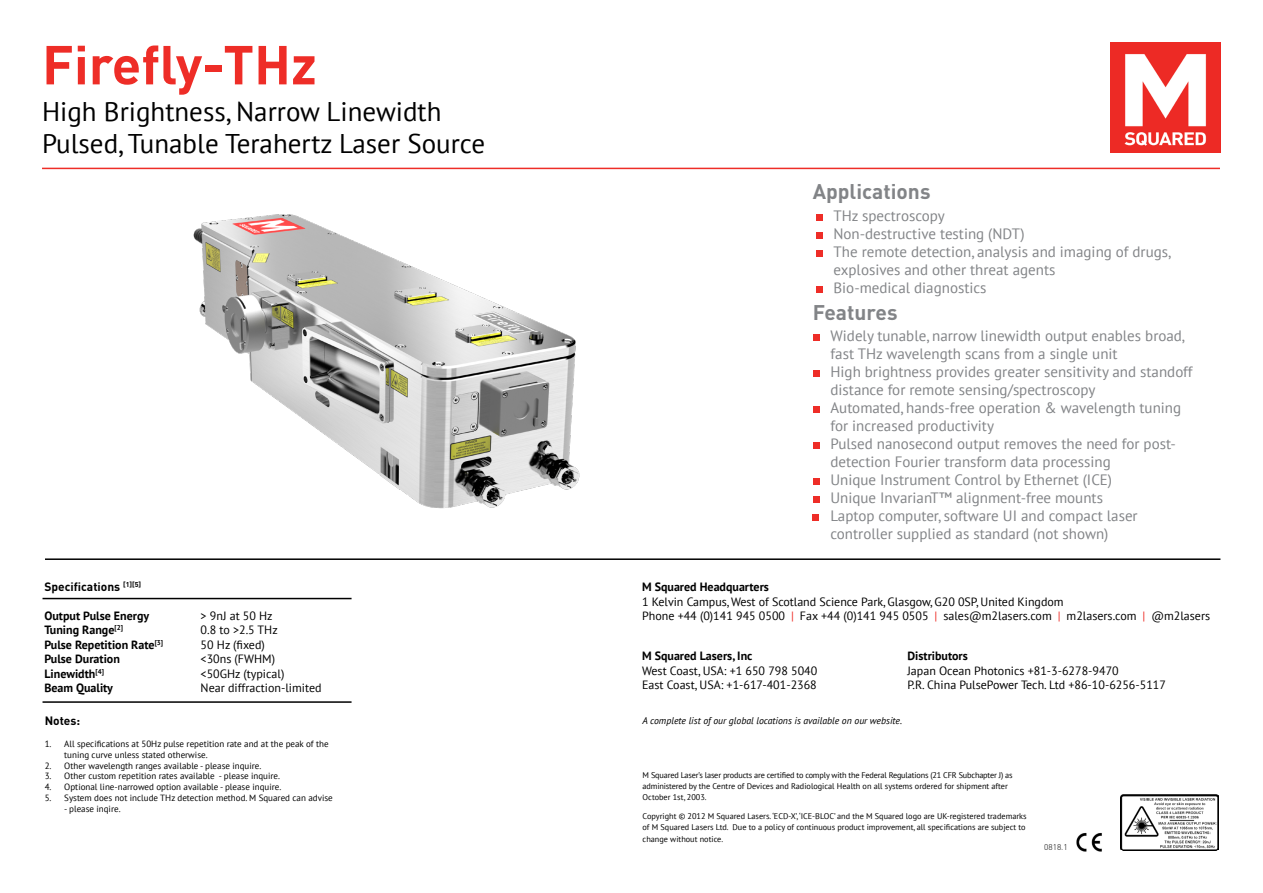
<style>
.page{position:relative;width:1263px;height:893px;background:#fff}
.page>*{position:absolute;margin:0;border:0;box-sizing:border-box;transform-origin:0 0}
.t1{font:700 54px "DIN Pro";color:#ee2d27}
.t2{font:27px/32.4px "PT Sans";color:#000}
.t3{font:700 21px "DIN Pro";color:#828487}
.t4{font:15px/18px "PT Sans";color:#828487}
.t5{font:12px/14.4px "PT Sans";color:#000}
.t6{font:700 12px/14.4px "PT Sans";color:#000}
.t7{font:700 12px "DIN Pro";color:#000}
.t8{font:italic 9.75px "PT Sans";color:#000}
.t9{font:9px/10.8px "PT Sans";color:#000}
.t10{font:8.25px/11.2px "PT Sans";color:#000}
.t11{font:8.25px/11.2px "PT Sans";letter-spacing:-.02em;color:#000}
.t12{font:300 8.25px "DINOT";color:#000}
.s1{color:#ee2d27}
</style>
<div class="page">
<img style="left:1110px;top:43px;width:110px;height:110px">
<hr style="left:42px;top:168px;width:1178px;height:1px;background:#ee2d27">
<svg style="left:816px;top:214px;width:6px;height:6px"></svg>
<svg style="left:816px;top:232px;width:6px;height:6px"></svg>
<svg style="left:816px;top:286px;width:6px;height:6px"></svg>
<div style="left:813px;top:334px;width:6px;height:7px;background:#ee2d27"></div>
<svg style="left:813px;top:371px;width:6px;height:6px"></svg>
<svg style="left:813px;top:407px;width:6px;height:6px"></svg>
<svg style="left:813px;top:443px;width:6px;height:6px"></svg>
<svg style="left:813px;top:479px;width:6px;height:6px"></svg>
<svg style="left:813px;top:497px;width:6px;height:6px"></svg>
<svg style="left:816px;top:250px;width:6px;height:6px"></svg>
<svg style="left:813px;top:515px;width:6px;height:6px"></svg>
<img style="left:193px;top:214px;width:387px;height:295px">
<hr style="left:43px;top:598px;width:309px;height:1px;background:#000">
<hr style="left:43px;top:701px;width:309px;height:2px;background:#000">
<hr style="left:45px;top:558px;width:1175px;height:2px;background:#000">
<img style="left:1120px;top:794px;width:99px;height:57px">
<img style="left:1076px;top:832px;width:26px;height:20px">
<h1 class="t1" style="left:42px;top:20px;width:276px">Firefly-THz</h1>
<h2 class="t2" style="left:42px;top:94px;width:445px">High Brightness, Narrow Linewidth<br>Pulsed, Tunable Terahertz Laser Source</h2>
<p class="t7" style="left:44px;top:577px;width:98px">Specifications <sup>[1][5]</sup></p>
<p class="t6" style="left:44px;top:608px;width:120px">Output Pulse Energy<br>Tuning Range<sup>[2]<br></sup>Pulse Repetition Rate<sup>[3]<br></sup>Pulse Duration<br>Linewidth<sup>[4]<br></sup>Beam Quality</p>
<p class="t5" style="left:201px;top:608px;width:122px">&gt; 9nJ at 50 Hz<br>0.8 to &gt;2.5 THz<br>50 Hz (fixed)<br>&lt;30ns (FWHM)<br>&lt;50GHz (typical)<br>Near diffraction-limited</p>
<p class="t7" style="left:45px;top:711px;width:37px">Notes:</p>
<p class="t9" style="left:45px;top:738px;width:8px">1.</p>
<p class="t9" style="left:45px;top:760px;width:8px;text-align:justify">2.<br>3.<br>4.<br>5.</p>
<p class="t9" style="left:64px;top:738px;width:270px">All specifications at 50Hz pulse repetition rate and at the peak of the tuning curve unless stated otherwise.<br>Other wavelength ranges available - please inquire.<br>Other custom repetition rates available - please inquire.<br>Optional line-narrowed option available - please inquire.<br>System does not include THz detection method. M Squared can advise</p>
<p class="t9" style="left:64px;top:803px;width:58px">- please inqire.</p>
<h3 class="t3" style="left:813px;top:174px;width:119px">Applications</h3>
<p class="t4" style="left:833px;top:206px;width:339px">THz spectroscopy<br>Non-destructive testing (NDT)<br>The remote detection, analysis and imaging of drugs, explosives and other threat agents<br>Bio-medical diagnostics</p>
<h3 class="t3" style="left:813px;top:295px;width:86px">Features</h3>
<p class="t4" style="left:830px;top:326px;width:364px">Widely tunable, narrow linewidth output enables broad, fast THz wavelength scans from a single unit<br>High brightness provides greater sensitivity and standoff distance for remote sensing/spectroscopy<br>Automated, hands-free operation &amp; wavelength tuning for increased productivity<br>Pulsed nanosecond output removes the need for post&shy;detection Fourier transform data processing<br>Unique Instrument Control by Ethernet (ICE)<br>Unique InvarianT™ alignment-free mounts<br>Laptop computer, software UI and compact laser controller supplied as standard (not shown)</p>
<p class="t6" style="left:642px;top:580px;width:128px">M Squared Headquarters</p>
<p class="t5" style="left:642px;top:594px;width:570px">1 Kelvin Campus, West of Scotland Science Park, Glasgow, G20 0SP, United Kingdom<br>Phone +44 (0)141 945 0500 <span class="s1">|</span> Fax +44 (0)141 945 0505 <span class="s1">|</span> sales@m2lasers.com <span class="s1">|</span> m2lasers.com <span class="s1">|</span> @m2lasers</p>
<p class="t6" style="left:642px;top:648px;width:112px">M Squared Lasers, Inc</p>
<p class="t5" style="left:642px;top:663px;width:177px">West Coast, USA: +1 650 798 5040<br>East Coast, USA: +1-617-401-2368</p>
<p class="t6" style="left:907px;top:648px;width:62px">Distributors</p>
<p class="t5" style="left:907px;top:663px;width:260px">Japan Ocean Photonics +81-3-6278-9470<br>P.R. China PulsePower Tech. Ltd +86-10-6256-5117</p>
<p class="t8" style="left:643px;top:715px;width:261px">A complete list of our global locations is available on our website.</p>
<p class="t11" style="left:643px;top:769px;width:371px">M Squared Laser’s laser products are certified to comply with the Federal Regulations (21 CFR Subchapter J) as administered by the Centre of Devices and Radiological Health on all systems ordered for shipment after<br>October 1st, 2003.</p>
<p class="t10" style="left:643px;top:810px;width:385px">Copyright © 2012 M Squared Lasers. ‘ECD-X’, ‘ICE-BLOC’ and the M Squared logo are UK-registered trademarks of M Squared Lasers Ltd. Due to a policy of continuous product improvement, all specifications are subject to change without notice.</p>
<p class="t12" style="left:1044px;top:842px;width:25px">0818.1</p>
</div>
